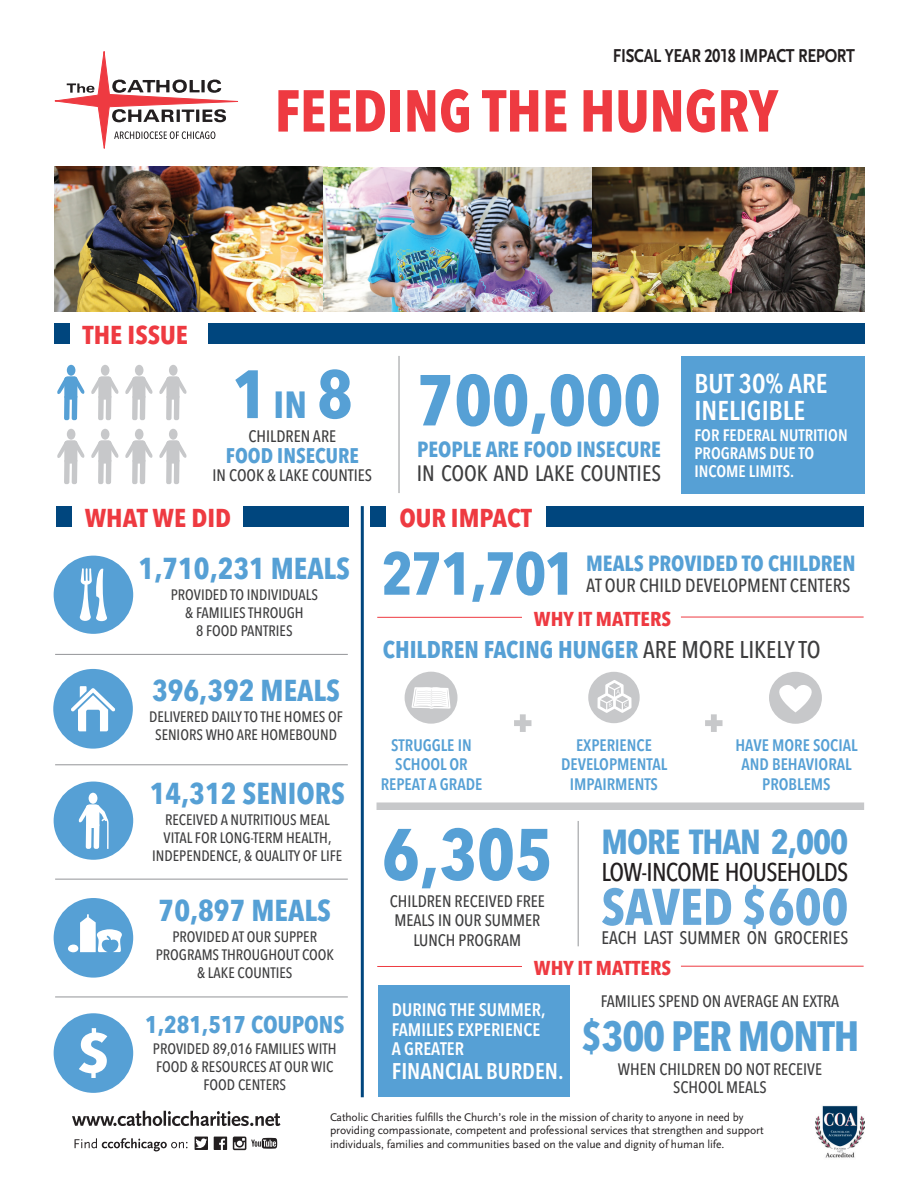
<style>
.page{position:relative;width:918px;height:1188px;background:#fff}
.page>*{position:absolute;margin:0;border:0;box-sizing:border-box;transform-origin:0 0}
.t1{font:700 condensed 72px "Avenir Next LT Pro";color:#56a0d5}
.t2{font:700 condensed 71.25px "Avenir Next LT Pro";color:#56a0d5}
.t3{font:700 condensed 67.5px "Avenir Next LT Pro";color:#56a0d5}
.t4{font:700 condensed 60px "Avenir Next LT Pro";letter-spacing:-.03em;color:#56a0d5}
.t5{font:700 condensed 58.5px "Avenir Next LT Pro";color:#ee3a41}
.t6{font:700 condensed 51px "Avenir Next LT Pro";color:#67a8d9}
.t7{font:700 condensed 42px "Avenir Next LT Pro";letter-spacing:-.03em;color:#56a0d5}
.t8{font:700 condensed 34.5px "Avenir Next LT Pro";letter-spacing:-.03em;color:#56a0d5}
.t9{font:700 condensed 30px "Avenir Next LT Pro";color:#56a0d5}
.t10{font:600 condensed 27px/27px "Avenir Next LT Pro";color:#fff}
.t11{font:700 condensed 25.65px "Avenir Next LT Pro";color:#ee3a41;scale:1.05 1}
.t12{font:500 condensed 25.5px "Avenir Next LT Pro";letter-spacing:-.03em;color:#231f20}
.t13{font:700 condensed 24px "Avenir Next LT Pro";color:#56a0d5}
.t14{font:600 condensed 22.5px "Avenir Next LT Pro";color:#fff}
.t15{font:500 condensed 22.05px "Avenir Next LT Pro";color:#3e3e3f}
.t16{font:700 condensed 21.75px "Avenir Next LT Pro";color:#56a0d5}
.t17{font:700 condensed 21px "Avenir Next LT Pro";color:#56a0d5}
.t18{font:700 condensed 19.95px "Avenir Next LT Pro";color:#ee3a41;scale:1.05 1}
.t19{font:700 19.5px "Scala Sans LF";letter-spacing:-.02em;color:#231f20;scale:.84 1}
.t20{font:500 condensed 18.9px "Avenir Next LT Pro";color:#3e3e3f}
.t21{font:600 condensed 18px/19.5px "Avenir Next LT Pro";color:#fff}
.t22{font:500 condensed 18px "Avenir Next LT Pro";color:#3e3e3f}
.t23{font:500 condensed 16.5px/19.5px "Avenir Next LT Pro";color:#3e3e3f;text-align:center}
.t24{font:600 condensed 16.5px/19.5px "Avenir Next LT Pro";color:#56a0d5;text-align:center}
.t25{font:600 condensed 16.5px/18px "Avenir Next LT Pro";color:#fff}
.t26{font:500 condensed 15px/18px "Avenir Next LT Pro";color:#3e3e3f;text-align:center}
.t27{font:11.7px/13.5px "Scala Sans LF";letter-spacing:-.01em;color:#231f20}
.s1{font-size:37.5px}
.s2{font-weight:500;color:#3e3e3f}
</style>
<div class="page">
<svg style="left:54px;top:51px;width:184px;height:98px"></svg>
<div style="left:214px;top:1137px;width:13px;height:13px;background:#231f20"></div>
<svg style="left:219px;top:1139px;width:6px;height:11px"></svg>
<div style="left:195px;top:1137px;width:13px;height:13px;background:#231f20"></div>
<svg style="left:195px;top:1138px;width:12px;height:10px"></svg>
<svg style="left:233px;top:1137px;width:44px;height:13px"></svg>
<svg style="left:72px;top:1111px;width:208px;height:15px"></svg>
<svg style="left:75px;top:1138px;width:113px;height:13px"></svg>
<img style="left:815px;top:1105px;width:49px;height:53px">
<hr style="left:578px;top:821px;width:1px;height:125px;background:#939598">
<svg style="left:53px;top:669px;width:80px;height:80px"></svg>
<img style="left:54px;top:166px;width:274px;height:145px">
<div style="left:208px;top:324px;width:657px;height:20px;background:#00467e"></div>
<div style="left:54px;top:324px;width:16px;height:20px;background:#00467e"></div>
<hr style="left:361px;top:506px;width:3px;height:591px;background:#00467e">
<div style="left:243px;top:506px;width:105px;height:21px;background:#00467e"></div>
<div style="left:56px;top:506px;width:16px;height:21px;background:#00467e"></div>
<div style="left:54px;top:782px;width:79px;height:78px;background:#56a0d5;border-radius:50%"></div>
<div style="left:54px;top:898px;width:79px;height:80px;background:#56a0d5;border-radius:50%"></div>
<div style="left:54px;top:1013px;width:79px;height:80px;background:#56a0d5;border-radius:50%"></div>
<hr style="left:55px;top:654px;width:293px;height:1px;background:#939598">
<hr style="left:55px;top:764px;width:293px;height:1px;background:#939598">
<hr style="left:55px;top:879px;width:293px;height:1px;background:#939598">
<hr style="left:55px;top:997px;width:293px;height:1px;background:#939598">
<svg style="left:68px;top:914px;width:54px;height:38px"></svg>
<div style="left:546px;top:506px;width:318px;height:21px;background:#00467e"></div>
<div style="left:371px;top:506px;width:15px;height:21px;background:#00467e"></div>
<hr style="left:399px;top:356px;width:1px;height:137px;background:#939598">
<div style="left:681px;top:356px;width:184px;height:137px;background:#56a0d5"></div>
<div style="left:54px;top:556px;width:79px;height:78px;background:#56a0d5;border-radius:50%"></div>
<svg style="left:80px;top:568px;width:27px;height:53px"></svg>
<div style="left:89px;top:793px;width:8px;height:11px;background:#fff;border-radius:50%"></div>
<svg style="left:78px;top:804px;width:31px;height:45px"></svg>
<div style="left:377px;top:802px;width:487px;height:8px;background:#c7c8ca"></div>
<svg style="left:79px;top:1028px;width:28px;height:50px"></svg>
<div style="left:405px;top:672px;width:53px;height:52px;background:#c7c8ca;border-radius:50%"></div>
<svg style="left:411px;top:687px;width:40px;height:37px"></svg>
<svg style="left:514px;top:714px;width:17px;height:18px"></svg>
<svg style="left:705px;top:714px;width:18px;height:18px"></svg>
<div style="left:588px;top:672px;width:52px;height:51px;background:#c7c8ca;border-radius:50%"></div>
<div style="left:769px;top:672px;width:53px;height:52px;background:#c7c8ca;border-radius:50%"></div>
<svg style="left:779px;top:685px;width:33px;height:27px"></svg>
<svg style="left:598px;top:680px;width:34px;height:33px"></svg>
<img style="left:592px;top:167px;width:273px;height:145px">
<img style="left:323px;top:167px;width:269px;height:145px">
<div style="left:67px;top:365px;width:8px;height:11px;background:#56a0d5;border-radius:50%"></div>
<svg style="left:57px;top:376px;width:28px;height:44px"></svg>
<div style="left:101px;top:365px;width:8px;height:11px;background:#c7c8ca;border-radius:50%"></div>
<svg style="left:91px;top:376px;width:28px;height:44px"></svg>
<div style="left:135px;top:365px;width:9px;height:11px;background:#c7c8ca;border-radius:50%"></div>
<svg style="left:125px;top:376px;width:28px;height:44px"></svg>
<div style="left:169px;top:365px;width:9px;height:11px;background:#c7c8ca;border-radius:50%"></div>
<svg style="left:159px;top:376px;width:28px;height:44px"></svg>
<div style="left:67px;top:429px;width:8px;height:11px;background:#c7c8ca;border-radius:50%"></div>
<svg style="left:57px;top:440px;width:28px;height:44px"></svg>
<div style="left:101px;top:429px;width:8px;height:11px;background:#c7c8ca;border-radius:50%"></div>
<svg style="left:91px;top:440px;width:28px;height:44px"></svg>
<div style="left:135px;top:429px;width:9px;height:11px;background:#c7c8ca;border-radius:50%"></div>
<svg style="left:125px;top:440px;width:28px;height:44px"></svg>
<div style="left:169px;top:429px;width:9px;height:11px;background:#c7c8ca;border-radius:50%"></div>
<svg style="left:159px;top:440px;width:28px;height:44px"></svg>
<div style="left:378px;top:985px;width:192px;height:112px;background:#56a0d5"></div>
<hr style="left:681px;top:617px;width:183px;height:1px;background:#ee3a41">
<hr style="left:377px;top:617px;width:145px;height:1px;background:#ee3a41">
<hr style="left:681px;top:966px;width:183px;height:1px;background:#ee3a41">
<hr style="left:377px;top:966px;width:145px;height:1px;background:#ee3a41">
<h3 class="t19" style="left:613px;top:45px;width:290px">FISCAL YEAR 2018 IMPACT REPORT</h3>
<h3 class="t5" style="left:275px;top:75px;width:505px">FEEDING THE HUNGRY</h3>
<h3 class="t11" style="left:82px;top:319px;width:102px">THE ISSUE</h3>
<h3 class="t3" style="left:232px;top:353px;width:122px">1 <span class="s1">IN</span> 8</h3>
<p class="t23" style="left:249px;top:426px;width:89px">CHILDREN ARE</p>
<h3 class="t17" style="left:226px;top:443px;width:134px">FOOD INSECURE</h3>
<p class="t23" style="left:213px;top:465px;width:161px">IN COOK &amp; LAKE COUNTIES</p>
<h2 class="t2" style="left:417px;top:357px;width:245px">700,000</h2>
<h3 class="t16" style="left:417px;top:436px;width:245px">PEOPLE ARE FOOD INSECURE</h3>
<h3 class="t15" style="left:417px;top:460px;width:246px">IN COOK AND LAKE COUNTIES</h3>
<h3 class="t10" style="left:694px;top:370px;width:135px">BUT 30% ARE<br>INELIGIBLE</h3>
<p class="t25" style="left:694px;top:426px;width:155px">FOR FEDERAL NUTRITION<br>PROGRAMS DUE TO<br>INCOME LIMITS.</p>
<h3 class="t11" style="left:85px;top:502px;width:141px">WHAT WE DID</h3>
<h3 class="t9" style="left:139px;top:550px;width:213px">1,710,231 MEALS</h3>
<p class="t26" style="left:171px;top:586px;width:149px">PROVIDED TO INDIVIDUALS &amp; FAMILIES THROUGH<br>8 FOOD PANTRIES</p>
<h3 class="t9" style="left:152px;top:672px;width:189px">396,392 MEALS</h3>
<p class="t26" style="left:149px;top:707px;width:195px">DELIVERED DAILY TO THE HOMES OF<br>SENIORS WHO ARE HOMEBOUND</p>
<h3 class="t9" style="left:150px;top:775px;width:197px">14,312 SENIORS</h3>
<p class="t26" style="left:152px;top:811px;width:192px">RECEIVED A NUTRITIOUS MEAL<br>VITAL FOR LONG-TERM HEALTH,<br>INDEPENDENCE, &amp; QUALITY OF LIFE</p>
<h3 class="t9" style="left:159px;top:892px;width:174px">70,897 MEALS</h3>
<p class="t26" style="left:156px;top:927px;width:180px">PROVIDED AT OUR SUPPER<br>PROGRAMS THROUGHOUT COOK &amp; LAKE COUNTIES</p>
<h3 class="t13" style="left:145px;top:1010px;width:201px">1,281,517 COUPONS</h3>
<p class="t26" style="left:153px;top:1040px;width:185px">PROVIDED 89,016 FAMILIES WITH<br>FOOD &amp; RESOURCES AT OUR WIC<br>FOOD CENTERS</p>
<h3 class="t11" style="left:399px;top:502px;width:128px">OUR IMPACT</h3>
<h3 class="t4" style="left:381px;top:537px;width:196px">271,701</h3>
<h3 class="t16" style="left:586px;top:550px;width:271px">MEALS PROVIDED TO CHILDREN</h3>
<p class="t20" style="left:586px;top:574px;width:266px">AT OUR CHILD DEVELOPMENT CENTERS</p>
<h3 class="t18" style="left:534px;top:606px;width:132px">WHY IT MATTERS</h3>
<h3 class="t13" style="left:383px;top:634px;width:439px">CHILDREN FACING HUNGER <span class="s2">ARE MORE LIKELY TO</span></h3>
<p class="t24" style="left:381px;top:735px;width:103px">STRUGGLE IN<br>SCHOOL OR<br>REPEAT A GRADE</p>
<p class="t24" style="left:561px;top:735px;width:108px">EXPERIENCE<br>DEVELOPMENTAL<br>IMPAIRMENTS</p>
<p class="t24" style="left:735px;top:735px;width:124px">HAVE MORE SOCIAL<br>AND BEHAVIORAL<br>PROBLEMS</p>
<h1 class="t1" style="left:382px;top:810px;width:172px">6,305</h1>
<p class="t23" style="left:390px;top:891px;width:156px">CHILDREN RECEIVED FREE<br>MEALS IN OUR SUMMER<br>LUNCH PROGRAM</p>
<h3 class="t8" style="left:602px;top:821px;width:248px">MORE THAN 2,000</h3>
<h3 class="t12" style="left:602px;top:857px;width:248px">LOW-INCOME HOUSEHOLDS</h3>
<h3 class="t6" style="left:602px;top:876px;width:248px">SAVED $600</h3>
<p class="t22" style="left:602px;top:927px;width:248px">EACH LAST SUMMER ON GROCERIES</p>
<h3 class="t18" style="left:534px;top:955px;width:132px">WHY IT MATTERS</h3>
<p class="t21" style="left:392px;top:1000px;width:155px">DURING THE SUMMER,<br>FAMILIES EXPERIENCE<br>A GREATER</p>
<h3 class="t14" style="left:392px;top:1058px;width:173px">FINANCIAL BURDEN.</h3>
<p class="t23" style="left:601px;top:992px;width:240px">FAMILIES SPEND ON AVERAGE AN EXTRA</p>
<h3 class="t7" style="left:581px;top:1010px;width:280px">$300 PER MONTH</h3>
<p class="t23" style="left:618px;top:1060px;width:206px;line-height:18px">WHEN CHILDREN DO NOT RECEIVE<br>SCHOOL MEALS</p>
<p class="t27" style="left:330px;top:1111px;width:435px">Catholic Charities fulfills the Church’s role in the mission of charity to anyone in need by providing compassionate, competent and professional services that strengthen and support individuals, families and communities based on the value and dignity of human life.</p>
</div>
